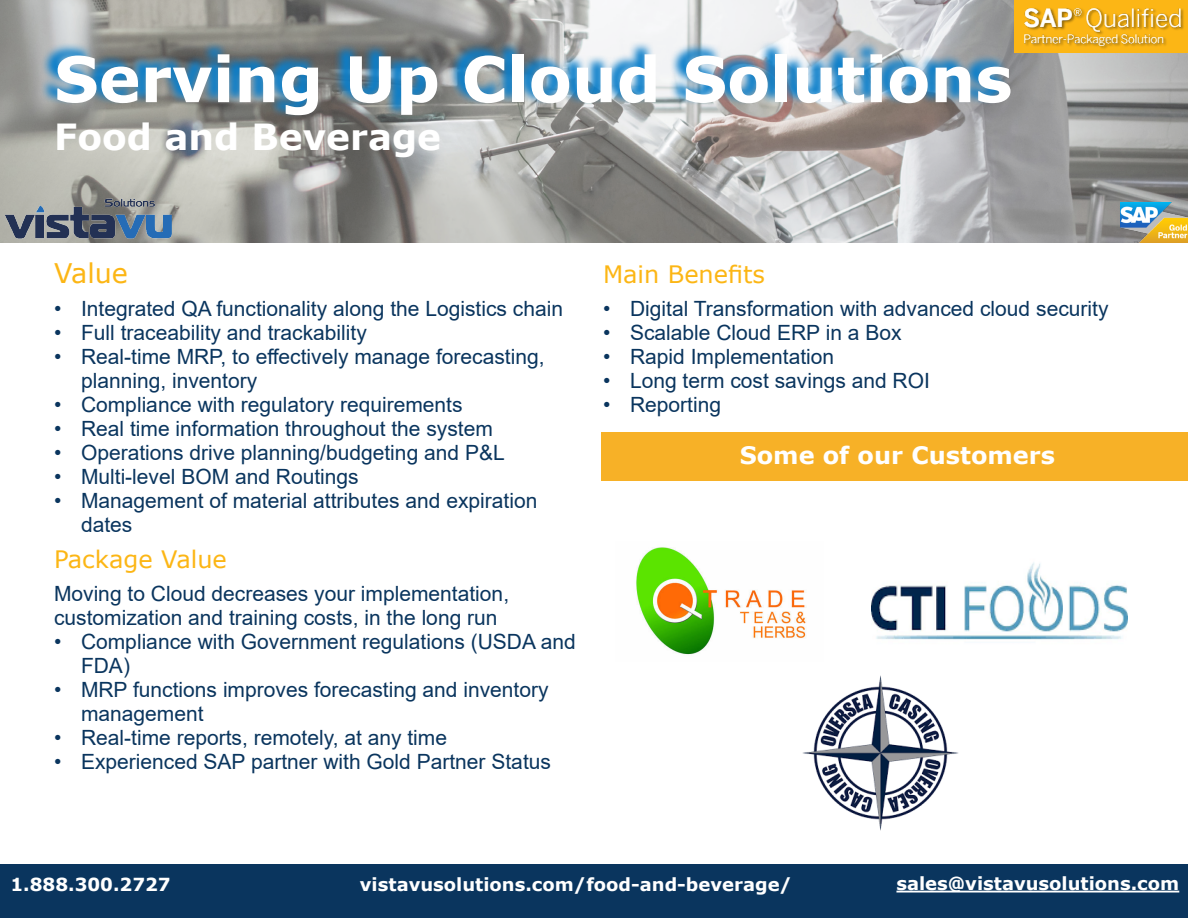
<style>
.page{position:relative;width:1188px;height:918px;background:#fff}
.page>*{position:absolute;margin:0;border:0;box-sizing:border-box;transform-origin:0 0}
.t1{font:700 63px "Verdana";color:#fff}
.t2{font:700 36px "Verdana";color:#fff}
.Headings{font:27px "Verdana";color:#fcb615}
.Headings-2{font:24px "Verdana";color:#fcb615}
.headings_-_white{font:700 24px "Verdana";color:#fff}
.Body_main{font:21px/24px "Arial";color:#0a355e}
.t3{font:700 18px "Verdana";color:#fff}
</style>
<div class="page">
<img style="left:0;top:0;width:1188px;height:243px">
<div style="left:0;top:864px;width:1188px;height:54px;background:#0a355e"></div>
<hr style="left:896px;top:891px;width:283px;height:2px;background:#fff">
<img style="left:40px;top:41px;width:969px;height:78px">
<div style="left:1014px;top:0;width:174px;height:53px;background:#fcb615"></div>
<img style="left:1024px;top:8px;width:160px;height:41px">
<img style="left:1025px;top:8px;width:155px;height:38px">
<img style="left:2px;top:193px;width:174px;height:50px">
<img style="left:1120px;top:202px;width:68px;height:41px">
<img style="left:803px;top:675px;width:155px;height:156px">
<div style="left:601px;top:432px;width:587px;height:49px;background:#f7b127"></div>
<img style="left:871px;top:562px;width:257px;height:78px">
<img style="left:636px;top:547px;width:171px;height:108px">
<h1 class="t1" style="left:54px;top:35px;width:960px">Serving Up Cloud Solutions</h1>
<h2 class="t2" style="left:54px;top:112px;width:389px">Food and Beverage</h2>
<p class="Headings" style="left:54px;top:255px;width:75px">Value</p>
<p class="Body_main" style="left:54px;top:297px;width:511px">• Integrated QA functionality along the Logistics chain</p>
<p class="Body_main" style="left:54px;top:321px;width:314px">• Full traceability and trackability</p>
<p class="Body_main" style="left:81px;top:345px;width:465px;text-indent:-27px">• Real-time MRP, to effectively manage forecasting, planning, inventory</p>
<p class="Body_main" style="left:54px;top:393px;width:410px">• Compliance with regulatory requirements</p>
<p class="Body_main" style="left:54px;top:417px;width:440px">• Real time information throughout the system</p>
<p class="Body_main" style="left:54px;top:441px;width:452px">• Operations drive planning/budgeting and P&amp;L</p>
<p class="Body_main" style="left:54px;top:465px;width:306px">• Multi-level BOM and Routings</p>
<p class="Body_main" style="left:81px;top:489px;width:458px;text-indent:-27px">• Management of material attributes and expiration dates</p>
<p class="Headings-2" style="left:54px;top:543px;width:174px">Package Value</p>
<p class="Body_main" style="left:54px;top:581px;width:457px">Moving to Cloud decreases your implementation, customization and training costs, in the long run</p>
<p class="Body_main" style="left:81px;top:629px;width:496px;text-indent:-27px">• Compliance with Government regulations (USDA and<br>FDA)</p>
<p class="Body_main" style="left:81px;top:677px;width:469px;text-indent:-27px">• MRP functions improves forecasting and inventory management</p>
<p class="Body_main" style="left:54px;top:725px;width:395px">• Real-time reports, remotely, at any time</p>
<p class="Body_main" style="left:54px;top:749px;width:499px">• Experienced SAP partner with Gold Partner Status</p>
<p class="Headings-2" style="left:603px;top:258px;width:164px">Main Benefits</p>
<p class="Body_main" style="left:603px;top:297px;width:507px">• Digital Transformation with advanced cloud security</p>
<p class="Body_main" style="left:603px;top:321px;width:300px">• Scalable Cloud ERP in a Box</p>
<p class="Body_main" style="left:603px;top:345px;width:233px">• Rapid Implementation</p>
<p class="Body_main" style="left:603px;top:369px;width:328px">• Long term cost savings and ROI</p>
<p class="Body_main" style="left:603px;top:393px;width:120px">• Reporting</p>
<p class="headings_-_white" style="left:740px;top:438px;width:317px">Some of our Customers</p>
<p class="t3" style="left:10px;top:872px;width:162px">1.888.300.2727</p>
<p class="t3" style="left:360px;top:872px;width:434px">vistavusolutions.com/food-and-beverage/</p>
<p class="t3" style="left:896px;top:871px;width:284px">sales@vistavusolutions.com</p>
</div>
